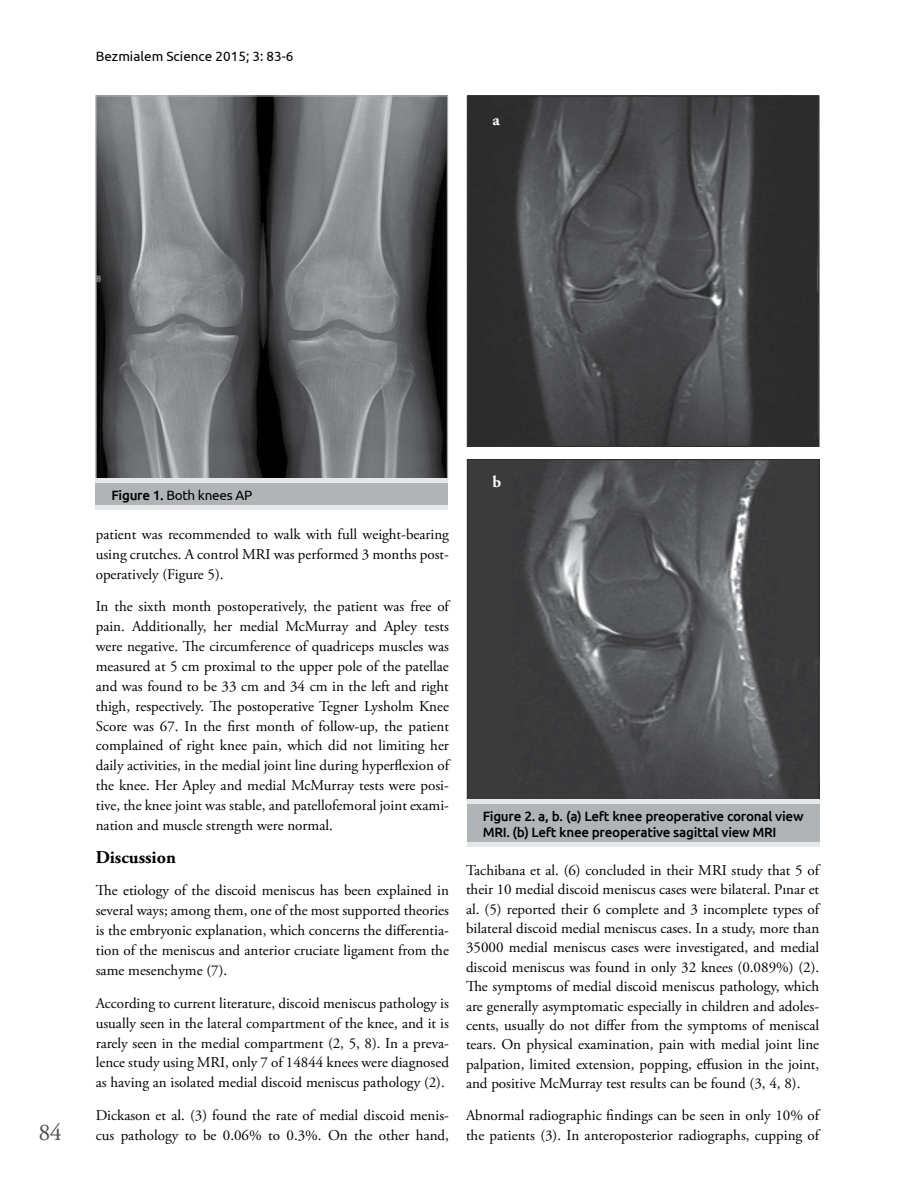
<style>
.page{position:relative;width:915px;height:1191px;background:#fff}
.page>*{position:absolute;margin:0;border:0;box-sizing:border-box;transform-origin:0 0}
.t1{font:24px "Adobe Garamond Pro";color:#4d4d4f}
.t2{font:700 18px "Adobe Garamond Pro";color:#000}
.t3{font:700 16.5px "Adobe Garamond Pro";color:#fff}
.t4{font:15px/20px "Adobe Garamond Pro";color:#000;text-align:justify}
.t5{font:500 13.5px/16.2px "Ubuntu";letter-spacing:-.02em;color:#000}
.t6{font:13.5px "Ubuntu";color:#000}
.t7{font:13.5px "Ubuntu";letter-spacing:-.02em;color:#000}
.s1{font-weight:500}
</style>
<div class="page">
<img style="left:98px;top:98px;width:348px;height:379px">
<div style="left:96px;top:483px;width:352px;height:23px;background:#b1b4b6"></div>
<div style="left:96px;top:478px;width:352px;height:5px;background:#e6e7e8"></div>
<hr style="left:96px;top:506px;width:352px;height:4px;background:#e6e7e8">
<img style="left:469px;top:98px;width:348px;height:346px">
<div style="left:467px;top:96px;width:352px;height:350px;border:1px solid #2d2d2e"></div>
<img style="left:469px;top:461px;width:348px;height:337px">
<div style="left:467px;top:459px;width:352px;height:341px;border:1px solid #2d2d2e"></div>
<div style="left:467px;top:803px;width:352px;height:39px;background:#b1b4b6"></div>
<div style="left:467px;top:799px;width:352px;height:5px;background:#e6e7e8"></div>
<div style="left:467px;top:842px;width:352px;height:5px;background:#e6e7e8"></div>
<p class="t6" style="left:96px;top:48px;width:199px">Bezmialem Science 2015; 3: 83-6</p>
<p class="t3" style="left:492px;top:110px;width:9px">a</p>
<h1 class="t1" style="left:38px;top:1118px;width:25px">84</h1>
<p class="t7" style="left:111px;top:487px;width:142px"><span class="s1">Figure 1.</span> Both knees AP</p>
<p class="t4" style="left:96px;top:524px;width:354px">patient was recommended to walk with full weight-bearing using crutches. A control MRI was performed 3 months post&shy;operatively (Figure 5).</p>
<p class="t4" style="left:96px;top:597px;width:354px">In the sixth month postoperatively, the patient was free of pain. Additionally, her medial McMurray and Apley tests were negative. The circumference of quadriceps muscles was measured at 5 cm proximal to the upper pole of the patellae and was found to be 33 cm and 34 cm in the left and right thigh, respectively. The postoperative Tegner Lysholm Knee Score was 67. In the first month of follow-up, the patient complained of right knee pain, which did not limiting her daily activities, in the medial joint line during hyperflexion of the knee. Her Apley and medial McMurray tests were posi&shy;tive, the knee joint was stable, and patellofemoral joint exami&shy;nation and muscle strength were normal.</p>
<p class="t2" style="left:96px;top:846px;width:82px">Discussion</p>
<p class="t4" style="left:96px;top:881px;width:354px">The etiology of the discoid meniscus has been explained in several ways; among them, one of the most supported theories is the embryonic explanation, which concerns the differentia&shy;tion of the meniscus and anterior cruciate ligament from the same mesenchyme (7).</p>
<p class="t4" style="left:96px;top:993px;width:354px">According to current literature, discoid meniscus pathology is usually seen in the lateral compartment of the knee, and it is rarely seen in the medial compartment (2, 5, 8). In a preva&shy;lence study using MRI, only 7 of 14844 knees were diagnosed as having an isolated medial discoid meniscus pathology (2).</p>
<p class="t4" style="left:96px;top:1105px;width:354px">Dickason et al. (3) found the rate of medial discoid menis&shy;cus pathology to be 0.06% to 0.3%. On the other hand,</p>
<p class="t3" style="left:492px;top:472px;width:10px">b</p>
<p class="t5" style="left:482px;top:807px;width:322px">Figure 2. a, b. (a) Left knee preoperative coronal view<br>MRI. (b) Left knee preoperative sagittal view MRI</p>
<p class="t4" style="left:466px;top:861px;width:354px;line-height:19.4px">Tachibana et al. (6) concluded in their MRI study that 5 of their 10 medial discoid meniscus cases were bilateral. Pınar et al. (5) reported their 6 complete and 3 incomplete types of bilateral discoid medial meniscus cases. In a study, more than 35000 medial meniscus cases were investigated, and medial discoid meniscus was found in only 32 knees (0.089%) (2).<br>The symptoms of medial discoid meniscus pathology, which are generally asymptomatic especially in children and adoles&shy;cents, usually do not differ from the symptoms of meniscal tears. On physical examination, pain with medial joint line palpation, limited extension, popping, effusion in the joint, and positive McMurray test results can be found (3, 4, 8).</p>
<p class="t4" style="left:466px;top:1106px;width:354px;line-height:19.4px">Abnormal radiographic findings can be seen in only 10% of the patients (3). In anteroposterior radiographs, cupping of</p>
</div>
